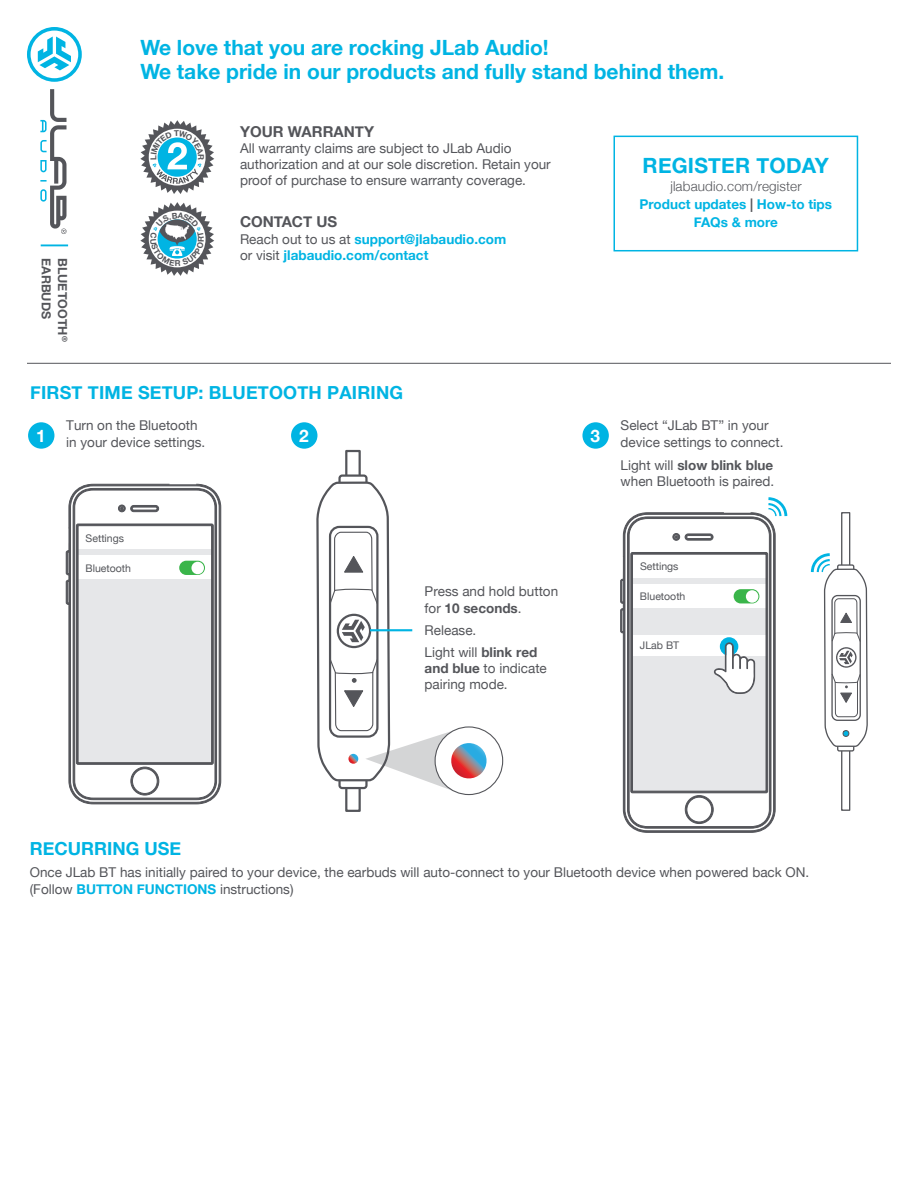
<style>
.page{position:relative;width:918px;height:1188px;background:#fff}
.page>*{position:absolute;margin:0;border:0;box-sizing:border-box;transform-origin:0 0}
.t1{font:700 21px/24px "Helvetica Neue";color:#00b4e3}
.t2{font:700 18px "Helvetica Neue";letter-spacing:.01em;color:#00b4e3}
.t3{font:700 17.25px "Helvetica Neue";color:#fff}
.t4{font:700 15px "Helvetica Neue";color:#54555a}
.t5{font:13.5px/16.2px "Helvetica Neue";color:#54555a}
.t6{font:700 13.5px/18px "Helvetica Neue";color:#00b4e3}
.t7{font:700 12.45px/16.2px "Helvetica Neue";color:#54555a}
.t8{font:10.5px "Helvetica Neue";color:#54555a}
.s1{font-weight:400;color:#54555a}
.s2{font-weight:300;color:#54555a}
.s3{color:#54555a}
.s4{font-weight:700}
.s5{font-weight:700;color:#00b4e3}
</style>
<div class="page">
<hr style="left:27px;top:363px;width:864px;height:1px;background:#54555a">
<hr style="left:41px;top:244px;width:27px;height:2px;background:#00b4e3">
<svg style="left:27px;top:27px;width:55px;height:55px"></svg>
<svg style="left:40px;top:89px;width:27px;height:145px"></svg>
<svg style="left:620px;top:513px;width:155px;height:320px"></svg>
<svg style="left:673px;top:533px;width:40px;height:7px"></svg>
<svg style="left:766px;top:497px;width:22px;height:22px"></svg>
<svg style="left:631px;top:552px;width:137px;height:272px"></svg>
<div style="left:582px;top:422px;width:27px;height:27px;background:#00b4e3;border-radius:50%"></div>
<div style="left:291px;top:422px;width:26px;height:27px;background:#00b4e3;border-radius:50%"></div>
<svg style="left:66px;top:484px;width:155px;height:320px"></svg>
<svg style="left:118px;top:505px;width:41px;height:7px"></svg>
<svg style="left:76px;top:524px;width:137px;height:271px"></svg>
<div style="left:179px;top:561px;width:26px;height:14px;background:#3ab54a;border-radius:7px"></div>
<div style="left:191px;top:562px;width:13px;height:12px;background:#fff;border-radius:50%"></div>
<div style="left:28px;top:422px;width:26px;height:27px;background:#00b4e3;border-radius:50%"></div>
<div style="left:345px;top:450px;width:16px;height:362px;border:2px solid #54555a"></div>
<svg style="left:316px;top:480px;width:172px;height:311px"></svg>
<hr style="left:370px;top:629px;width:42px;height:2px;background:#00b4e3">
<div style="left:841px;top:512px;width:9px;height:299px;border:1px solid #54555a"></div>
<svg style="left:810px;top:552px;width:58px;height:196px"></svg>
<div style="left:613px;top:136px;width:245px;height:115px;border:2px solid #00b4e3"></div>
<svg style="left:140px;top:202px;width:74px;height:74px"></svg>
<svg style="left:140px;top:120px;width:74px;height:74px"></svg>
<p class="t7" style="left:70px;top:258px;width:85px;rotate:90deg">BLUETOOTH<sup>®<br></sup>EARBUDS</p>
<h1 class="t1" style="left:140px;top:37px;width:586px">We love that you are rocking JLab Audio!<br>We take pride in our products and fully stand behind them.</h1>
<p class="t4" style="left:240px;top:120px;width:136px">YOUR WARRANTY</p>
<p class="t5" style="left:240px;top:141px;width:312px">All warranty claims are subject to JLab Audio authorization and at our sole discretion. Retain your proof of purchase to ensure warranty coverage.</p>
<p class="t4" style="left:240px;top:210px;width:99px">CONTACT US</p>
<p class="t6" style="left:240px;top:231px;width:268px;line-height:16.2px"><span class="s1">Reach out to us at</span> support@jlabaudio.com <span class="s1">or visit</span> jlabaudio.com/contact</p>
<h1 class="t1" style="left:643px;top:154px;width:188px">REGISTER TODAY</h1>
<p class="t6" style="left:640px;top:178px;width:194px;text-align:center"><span class="s2">jlabaudio.com/register<br></span>Product updates <span class="s3">|</span> How-to tips<br>FAQs &amp; more</p>
<h2 class="t2" style="left:30px;top:379px;width:374px">FIRST TIME SETUP: BLUETOOTH PAIRING</h2>
<p class="t3" style="left:36px;top:422px;width:11px">1</p>
<p class="t5" style="left:66px;top:418px;width:141px">Turn on the Bluetooth in your device settings.</p>
<p class="t8" style="left:86px;top:531px;width:40px">Settings</p>
<p class="t8" style="left:86px;top:560px;width:47px">Bluetooth</p>
<p class="t3" style="left:299px;top:422px;width:11px">2</p>
<p class="t3" style="left:590px;top:422px;width:11px">3</p>
<p class="t5" style="left:425px;top:584px;width:135px">Press and hold button for <span class="s4">10 seconds</span>.</p>
<p class="t5" style="left:425px;top:620px;width:114px;line-height:22.2px">Release.<br>Light will <span class="s4">blink red</span></p>
<p class="t5" style="left:425px;top:661px;width:124px"><span class="s4">and blue</span> to indicate pairing mode.</p>
<p class="t5" style="left:621px;top:418px;width:164px">Select “JLab BT” in your device settings to connect.</p>
<p class="t5" style="left:621px;top:458px;width:155px">Light will <span class="s4">slow blink blue </span>when Bluetooth is paired.</p>
<p class="t8" style="left:640px;top:559px;width:40px">Settings</p>
<p class="t8" style="left:640px;top:589px;width:47px">Bluetooth</p>
<p class="t8" style="left:640px;top:638px;width:41px">JLab BT</p>
<h2 class="t2" style="left:30px;top:835px;width:153px">RECURRING USE</h2>
<p class="t5" style="left:30px;top:865px;width:781px">Once JLab BT has initially paired to your device, the earbuds will auto-connect to your Bluetooth device when powered back ON. (Follow <span class="s5">BUTTON FUNCTIONS</span> instructions)</p>
</div>
